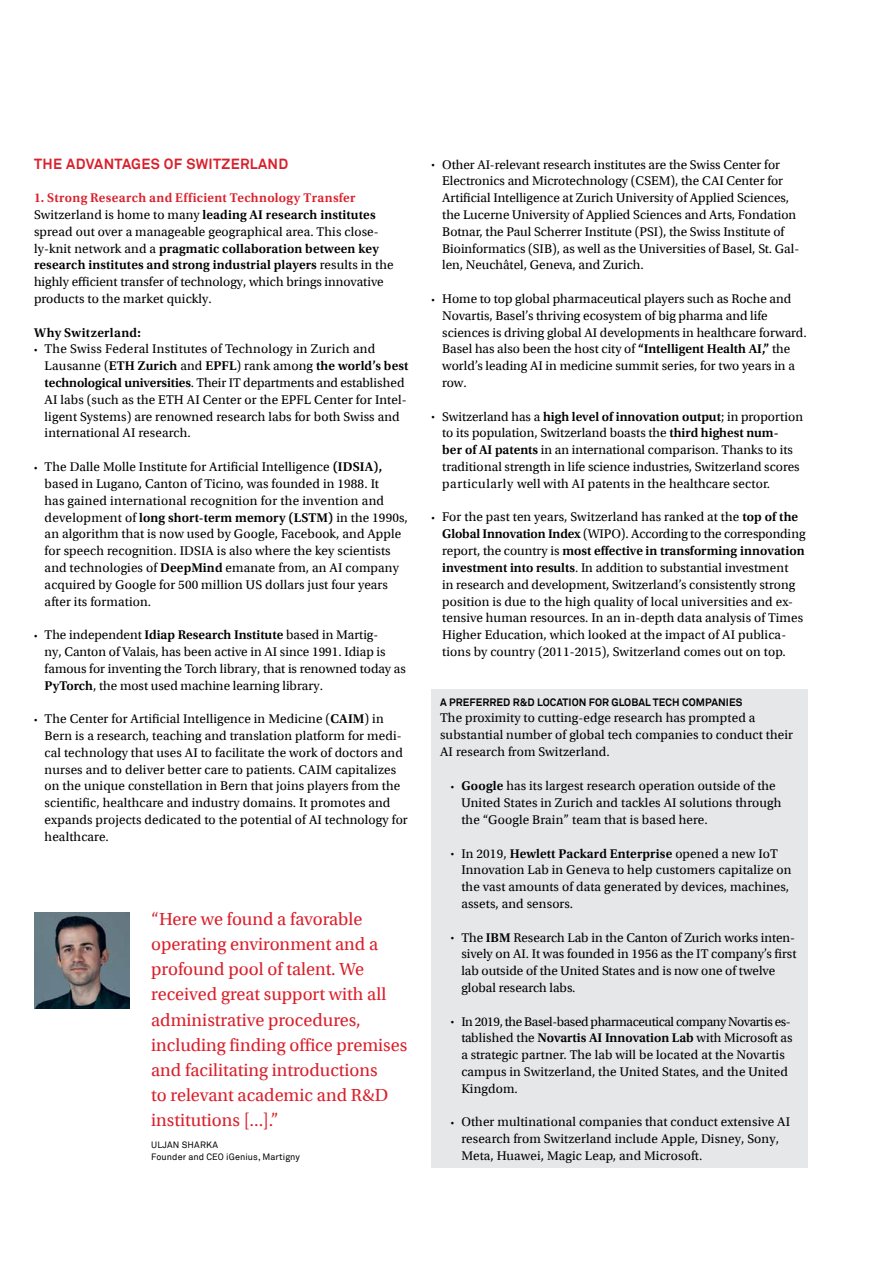
<style>
.page{position:relative;width:893px;height:1263px;background:#fff}
.page>*{position:absolute;margin:0;border:0;box-sizing:border-box;transform-origin:0 0}
.t1{font:18.3px/25.2px "Utopia S GE Regular";color:#da202c}
.t2{font:14.4px "Akkurat S GE Bold";letter-spacing:.02em;color:#da202c}
.t3{font:13.2px/16.8px "Utopia S GE Regular";letter-spacing:.005em;color:#000}
.t4{font:13.2px/16.8px "Utopia S GE Semibold";letter-spacing:.01em;color:#000}
.t5{font:13.2px/16.8px "Utopia S GE Semibold";letter-spacing:.015em;color:#da202c}
.t6{font:10.5px "Akkurat S GE Bold";letter-spacing:.01em;color:#000}
.t7{font:9px/11.2px "Akkurat S GE Regular";letter-spacing:.01em;color:#000}
.s1{font-family:"Utopia S GE Regular";color:#000}
.s2{color:#000}
.s3{font-family:"Utopia S GE Regular"}
.s4{font-size:8.25px}
.s5{font-family:"Utopia S GE Semibold"}
.s6{font-family:"Utopia S GE Regular";font-size:8.25px}
</style>
<div class="page">
<div style="left:432px;top:689px;width:376px;height:479px;background:#e6e7e8"></div>
<img style="left:34px;top:913px;width:96px;height:96px">
<p class="t2" style="left:34px;top:153px;width:256px">THE ADVANTAGES OF SWITZERLAND</p>
<p class="t5" style="left:34px;top:189px;width:343px">1. Strong Research and Efficient Technology Transfer<br><span class="s1">Switzerland is home to many</span> <span class="s2">leading AI research institutes</span></p>
<p class="t3" style="left:34px;top:222px;width:346px">spread out over a manageable geographical area. This close-</p>
<p class="t4" style="left:34px;top:239px;width:361px"><span class="s3">ly-knit network and a</span> pragmatic collaboration between key research institutes and strong industrial players <span class="s3">results in the</span></p>
<p class="t3" style="left:34px;top:273px;width:351px">highly efficient transfer of technology, which brings innovative products to the market quickly.</p>
<p class="t4" style="left:34px;top:323px;width:108px">Why Switzerland:</p>
<p class="t3" style="left:34px;top:340px;width:343px"><span class="s4">•</span> The Swiss Federal Institutes of Technology in Zurich and</p>
<p class="t4" style="left:45px;top:357px;width:365px"><span class="s3">Lausanne (</span>ETH Zurich <span class="s3">and</span> EPFL<span class="s3">) rank among</span> the world’s best</p>
<p class="t3" style="left:45px;top:373px;width:363px"><span class="s5">technological universities</span>. Their IT departments and established AI labs (such as the ETH AI Center or the EPFL Center for Intel&shy;ligent Systems) are renowned research labs for both Swiss and international AI research.</p>
<p class="t3" style="left:45px;top:457px;width:341px;text-indent:-11px"><span class="s4">•</span> The Dalle Molle Institute for Artificial Intelligence <span class="s5">(IDSIA), </span>based in Lugano, Canton of Ticino, was founded in 1988. It has gained international recognition for the invention and</p>
<p class="t4" style="left:45px;top:508px;width:365px"><span class="s3">development of</span> long short-term memory (LSTM) <span class="s3">in the 1990s,</span></p>
<p class="t3" style="left:45px;top:525px;width:358px">an algorithm that is now used by Google, Facebook, and Apple for speech recognition. IDSIA is also where the key scientists and technologies of <span class="s5">DeepMind</span> emanate from, an AI company acquired by Google for 500 million US dollars just four years after its formation.</p>
<p class="t3" style="left:45px;top:625px;width:363px;text-indent:-11px"><span class="s4">•</span> The independent <span class="s5">Idiap Research Institute</span> based in Martig-<br>ny, Canton of Valais, has been active in AI since 1991. Idiap is famous for inventing the Torch library, that is renowned today as <span class="s5">PyTorch</span>, the most used machine learning library.</p>
<p class="t3" style="left:45px;top:709px;width:365px;text-indent:-11px"><span class="s4">•</span> The Center for Artificial Intelligence in Medicine (<span class="s5">CAIM</span>) in Bern is a research, teaching and translation platform for medi&shy;cal technology that uses AI to facilitate the work of doctors and nurses and to deliver better care to patients. CAIM capitalizes on the unique constellation in Bern that joins players from the scientific, healthcare and industry domains. It promotes and expands projects dedicated to the potential of AI technology for healthcare.</p>
<p class="t1" style="left:151px;top:905px;width:258px">“Here we found a favorable operating environment and a profound pool of talent. We received great support with all administrative procedures, including finding office premises and facilitating introductions<br>to relevant academic and R&amp;D institutions [...].”</p>
<p class="t7" style="left:151px;top:1139px;width:150px">ULJAN SHARKA<br>Founder and CEO iGenius, Martigny</p>
<p class="t3" style="left:442px;top:155px;width:358px;text-indent:-11px"><span class="s4">•</span> Other AI-relevant research institutes are the Swiss Center for Electronics and Microtechnology (CSEM), the CAI Center for Artificial Intelligence at Zurich University of Applied Sciences, the Lucerne University of Applied Sciences and Arts, Fondation Botnar, the Paul Scherrer Institute (PSI), the Swiss Institute of Bioinformatics (SIB), as well as the Universities of Basel, St. Gal&shy;len, Neuchâtel, Geneva, and Zurich.</p>
<p class="t3" style="left:442px;top:289px;width:366px;text-indent:-11px"><span class="s4">•</span> Home to top global pharmaceutical players such as Roche and Novartis, Basel’s thriving ecosystem of big pharma and life sciences is driving global AI developments in healthcare forward.<br>Basel has also been the host city of <span class="s5">“Intelligent Health AI,”</span> the world’s leading AI in medicine summit series, for two years in a row.</p>
<p class="t3" style="left:442px;top:407px;width:362px;text-indent:-11px"><span class="s4">•</span> Switzerland has a <span class="s5">high level of innovation output</span>; in proportion to its population, Switzerland boasts the <span class="s5">third highest num-<br>ber of AI patents</span> in an international comparison. Thanks to its traditional strength in life science industries, Switzerland scores particularly well with AI patents in the healthcare sector.</p>
<p class="t3" style="left:442px;top:508px;width:365px;text-indent:-11px"><span class="s4">•</span> For the past ten years, Switzerland has ranked at the <span class="s5">top of the<br>Global Innovation Index</span> (WIPO). According to the corresponding</p>
<p class="t4" style="left:442px;top:541px;width:364px"><span class="s3">report, the country is</span> most effective in transforming innovation</p>
<p class="t3" style="left:442px;top:558px;width:362px"><span class="s5">investment into results</span>. In addition to substantial investment in research and development, Switzerland’s consistently strong position is due to the high quality of local universities and ex&shy;tensive human resources. In an in-depth data analysis of Times Higher Education, which looked at the impact of AI publica&shy;tions by country (2011-2015), Switzerland comes out on top.</p>
<p class="t6" style="left:440px;top:694px;width:304px">A PREFERRED R&amp;D LOCATION FOR GLOBAL TECH COMPANIES</p>
<p class="t3" style="left:440px;top:709px;width:355px">The proximity to cutting-edge research has prompted a substantial number of global tech companies to conduct their<br>AI research from Switzerland.</p>
<p class="t3" style="left:461px;top:777px;width:321px;text-indent:-11px"><span class="s4">•</span> <span class="s5">Google</span> has its largest research operation outside of the<br>United States in Zurich and tackles AI solutions through the “Google Brain” team that is based here.</p>
<p class="t4" style="left:451px;top:844px;width:329px"><span class="s6">•</span> <span class="s3">In 2019,</span> Hewlett Packard Enterprise <span class="s3">opened a new IoT</span></p>
<p class="t3" style="left:461px;top:861px;width:332px">Innovation Lab in Geneva to help customers capitalize on the vast amounts of data generated by devices, machines, assets, and sensors.</p>
<p class="t3" style="left:461px;top:928px;width:337px;text-indent:-11px"><span class="s4">•</span> The <span class="s5">IBM</span> Research Lab in the Canton of Zurich works inten&shy;sively on AI. It was founded in 1956 as the IT company’s first lab outside of the United States and is now one of twelve global research labs.</p>
<p class="t3" style="left:461px;top:1012px;width:333px;text-indent:-11px"><span class="s4">•</span> In 2019, the Basel-based pharmaceutical company Novartis es&shy;tablished the <span class="s5">Novartis AI Innovation Lab</span> with Microsoft as a strategic partner. The lab will be located at the Novartis campus in Switzerland, the United States, and the United Kingdom.</p>
<p class="t3" style="left:461px;top:1113px;width:330px;text-indent:-11px"><span class="s4">•</span> Other multinational companies that conduct extensive AI research from Switzerland include Apple, Disney, Sony,<br>Meta, Huawei, Magic Leap, and Microsoft.</p>
</div>
